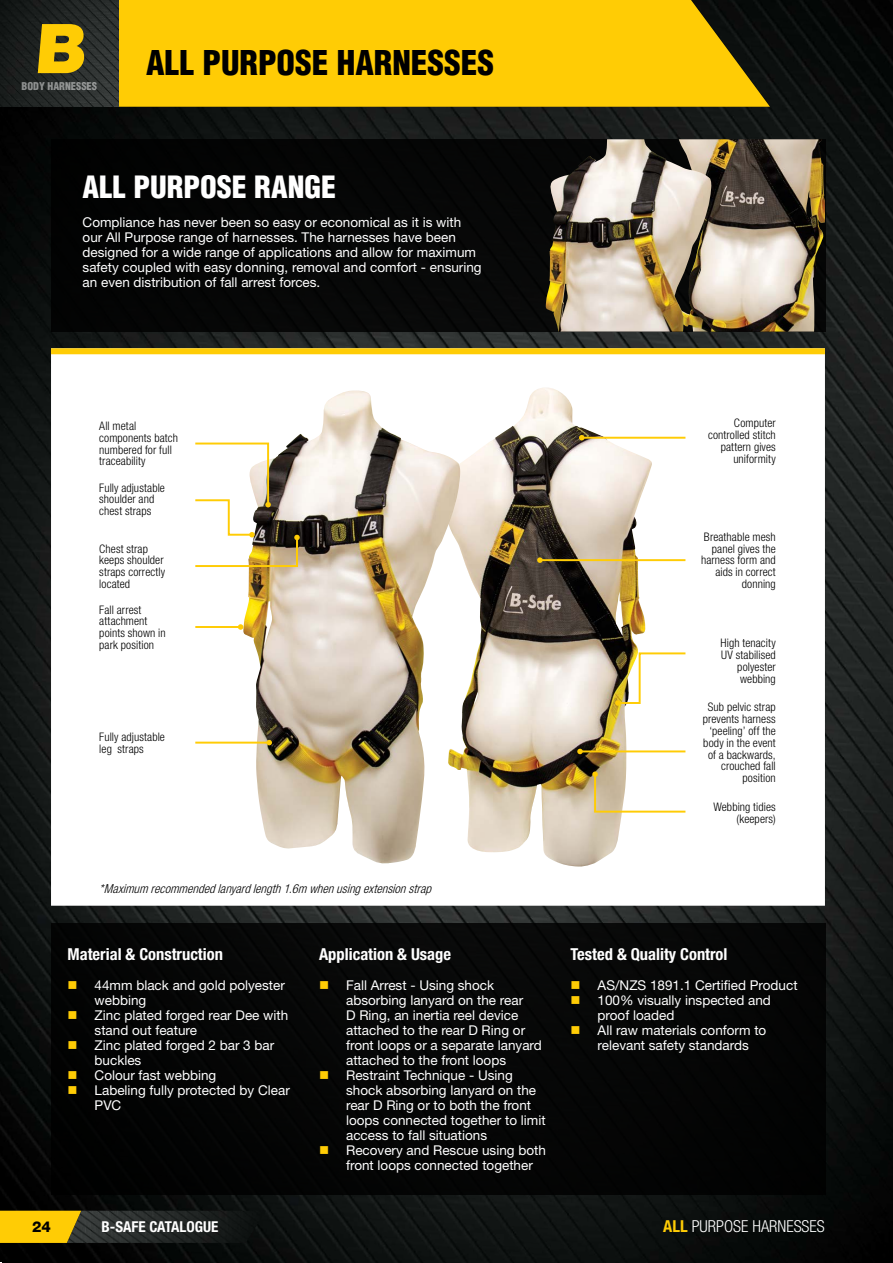
<style>
.page{position:relative;width:893px;height:1263px;background:#fff}
.page>*{position:absolute;margin:0;border:0;box-sizing:border-box;transform-origin:0 0}
.t1{font:900 68.7px "Helvetica Neue LT Std";color:#ffcc05}
.t2{font:900 condensed 33.3px "Helvetica LT Std";color:#000}
.t3{font:900 condensed 30px "Helvetica LT Std";color:#fff}
.t4{font:700 condensed 16.5px "Helvetica Neue LT Std";color:#fff}
.t5{font:300 condensed 16.5px "Helvetica Neue LT Std";color:#fff}
.t6{font:700 condensed 15px "Helvetica Neue LT Std";color:#fff}
.t7{font:800 15px "Helvetica Neue LT Std";color:#000}
.t8{font:13.5px/15px "Helvetica Neue LT Std";color:#fff}
.t9{font:italic 300 condensed 12.45px "Helvetica Neue LT Std";color:#000}
.t10{font:300 condensed 11.85px/11.9px "Helvetica Neue LT Std";letter-spacing:.01em;color:#000;text-align:right}
.t11{font:900 condensed 10.5px "Helvetica LT Std";color:#fff}
.s1{font-weight:700;color:#ffcc05}
</style>
<div class="page">
<img style="left:0;top:0;width:893px;height:1263px">
<img style="left:81px;top:1211px;width:185px;height:32px">
<svg style="left:0;top:1211px;width:81px;height:32px;background:#ecbe09"></svg>
<svg style="left:119px;top:0;width:651px;height:107px;background:#efc005"></svg>
<img style="left:0;top:0;width:119px;height:107px">
<div style="left:51px;top:139px;width:774px;height:193px;background:#000"></div>
<img style="left:712px;top:139px;width:113px;height:193px">
<img style="left:546px;top:139px;width:166px;height:193px">
<div style="left:51px;top:348px;width:774px;height:558px;background:#fff;border:3px solid #fff"></div>
<div style="left:51px;top:348px;width:774px;height:6px;background:#ffcc05"></div>
<img style="left:460px;top:387px;width:193px;height:480px">
<img style="left:243px;top:390px;width:217px;height:474px">
<hr style="left:195px;top:626px;width:46px;height:2px;background:#ffcc05">
<svg style="left:238px;top:624px;width:5px;height:6px"></svg>
<hr style="left:195px;top:742px;width:74px;height:2px;background:#ffcc05">
<svg style="left:266px;top:740px;width:6px;height:5px"></svg>
<svg style="left:592px;top:771px;width:94px;height:42px"></svg>
<hr style="left:580px;top:750px;width:105px;height:2px;background:#ffcc05">
<svg style="left:577px;top:749px;width:6px;height:5px"></svg>
<svg style="left:615px;top:651px;width:71px;height:55px"></svg>
<hr style="left:540px;top:559px;width:145px;height:2px;background:#ffcc05">
<svg style="left:537px;top:557px;width:6px;height:6px"></svg>
<hr style="left:582px;top:437px;width:103px;height:2px;background:#ffcc05">
<svg style="left:579px;top:435px;width:5px;height:5px"></svg>
<img style="left:892px;top:0;width:1px;height:107px">
<svg style="left:195px;top:442px;width:105px;height:126px"></svg>
<div style="left:51px;top:923px;width:774px;height:272px;background:#000"></div>
<h1 class="t1" style="left:34px;top:8px;width:60px">B</h1>
<p class="t11" style="left:22px;top:80px;width:77px">BODY HARNESSES</p>
<h2 class="t2" style="left:146px;top:42px;width:350px">ALL PURPOSE HARNESSES</h2>
<h3 class="t3" style="left:83px;top:168px;width:255px">ALL PURPOSE RANGE</h3>
<p class="t8" style="left:83px;top:214px;width:401px">Compliance has never been so easy or economical as it is with our All Purpose range of harnesses. The harnesses have been designed for a wide range of applications and allow for maximum safety coupled with easy donning, removal and comfort - ensuring an even distribution of fall arrest forces.</p>
<p class="t10" style="left:99px;top:420px;width:80px;text-align:left">All metal components batch numbered for full traceability</p>
<p class="t10" style="left:708px;top:417px;width:69px">Computer controlled stitch pattern gives uniformity</p>
<p class="t10" style="left:99px;top:481px;width:67px;text-align:left">Fully adjustable shoulder and chest straps</p>
<p class="t10" style="left:99px;top:542px;width:67px;text-align:left">Chest strap keeps shoulder straps correctly located</p>
<p class="t10" style="left:99px;top:603px;width:68px;text-align:left">Fall arrest attachment points shown in park position</p>
<p class="t10" style="left:99px;top:731px;width:67px;text-align:left">Fully adjustable leg straps</p>
<p class="t9" style="left:99px;top:881px;width:337px">*Maximum recommendedlanyardlength1.6m whenusingextensionstrap</p>
<p class="t4" style="left:68px;top:944px;width:157px">Material &amp; Construction</p>
<p class="t8" style="left:95px;top:978px;width:197px">44mm black and gold polyester webbing<br>Zinc plated forged rear Dee with stand out feature<br>Zinc plated forged 2 bar 3 bar buckles<br>Colour fast webbing<br>Labeling fully protected by Clear<br>PVC</p>
<p class="t4" style="left:319px;top:944px;width:133px">Application &amp; Usage</p>
<p class="t8" style="left:346px;top:978px;width:201px">Fall Arrest - Using shock absorbing lanyard on the rear<br>D Ring, an inertia reel device attached to the rear D Ring or front loops or a separate lanyard attached to the front loops<br>Restraint Technique - Using shock absorbing lanyard on the rear D Ring or to both the front loops connected together to limit access to fall situations<br>Recovery and Rescue using both front loops connected together</p>
<p class="t10" style="left:701px;top:531px;width:76px">Breathable mesh panel gives the harness form and aids in correct donning</p>
<p class="t10" style="left:721px;top:637px;width:57px">High tenacity<br>UV stabilised polyester webbing</p>
<p class="t10" style="left:703px;top:701px;width:74px">Sub pelvic strap prevents harness ‘peeling’ off the body in the event of a backwards, crouched fall position</p>
<p class="t10" style="left:713px;top:801px;width:64px">Webbing tidies (keepers)</p>
<p class="t4" style="left:571px;top:944px;width:158px">Tested &amp; Quality Control</p>
<p class="t8" style="left:598px;top:978px;width:202px">AS/NZS 1891.1 Certified Product<br>100% visually inspected and proof loaded<br>All raw materials conform to relevant safety standards</p>
<p class="t7" style="left:32px;top:1217px;width:20px">24</p>
<p class="t6" style="left:102px;top:1217px;width:118px">B-SAFE CATALOGUE</p>
<p class="t5" style="left:663px;top:1217px;width:163px"><span class="s1">ALL</span> PURPOSE HARNESSES</p>
</div>
